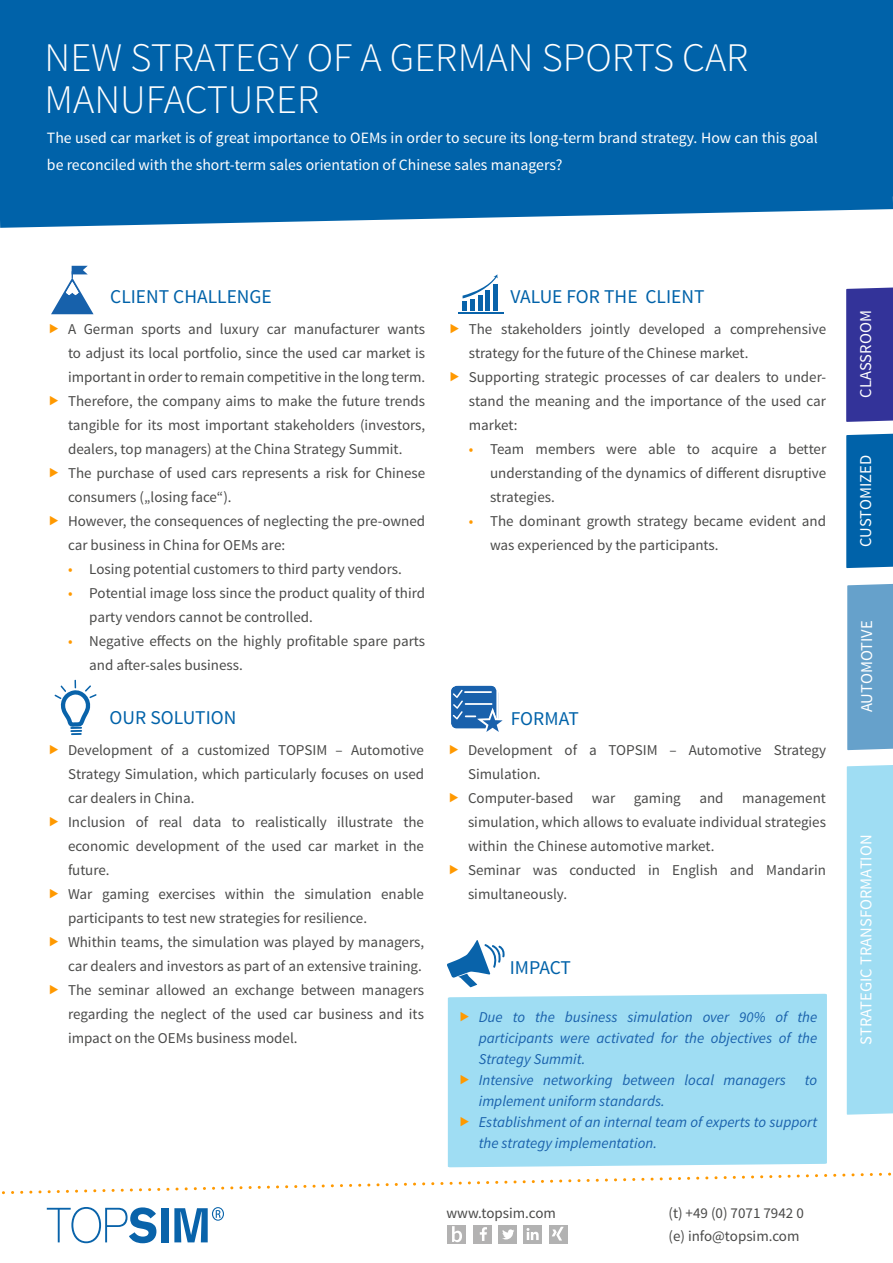
<style>
.page{position:relative;width:893px;height:1263px;background:#fff}
.page>*{position:absolute;margin:0;border:0;box-sizing:border-box;transform-origin:0 0}
.t1{font:300 40.5px/42px "Source Sans Pro";color:#fff}
.t2{font:19.5px "Source Sans Pro";color:#0062a9}
.t3{font:16.5px "Source Sans Pro";color:#fff}
.t4{font:15.75px/27px "Source Sans Pro";color:#fff}
.t5{font:15px/24px "Source Sans Pro";color:#4a4a49}
.t6{font:italic 15px/21px "Source Sans Pro";color:#1961ac}
.s1{color:#f90}
</style>
<div class="page">
<div style="left:0;top:0;width:893px;height:189px;background:#0062a9"></div>
<svg style="left:0;top:189px;width:893px;height:39px"></svg>
<svg style="left:54px;top:679px;width:43px;height:56px"></svg>
<hr style="left:459px;top:312px;width:45px;height:1px;background:#0963aa">
<svg style="left:463px;top:274px;width:35px;height:37px"></svg>
<hr style="left:470px;top:299px;width:4px;height:12px;background:#0963aa">
<hr style="left:478px;top:295px;width:4px;height:16px;background:#0963aa">
<hr style="left:486px;top:290px;width:4px;height:21px;background:#0963aa">
<hr style="left:493px;top:284px;width:4px;height:27px;background:#0963aa">
<svg style="left:51px;top:266px;width:43px;height:48px"></svg>
<div style="left:846px;top:287px;width:47px;height:135px;background:#339"></div>
<div style="left:846px;top:433px;width:47px;height:135px;background:#0062a9"></div>
<div style="left:847px;top:583px;width:46px;height:167px;background:#66a1cb"></div>
<div style="left:847px;top:765px;width:46px;height:350px;background:#9fddf3"></div>
<svg style="left:451px;top:685px;width:52px;height:47px"></svg>
<div style="left:448px;top:994px;width:379px;height:173px;background:#9fddf3"></div>
<svg style="left:447px;top:940px;width:58px;height:47px"></svg>
<svg style="left:2px;top:1172px;width:890px;height:71px"></svg>
<svg style="left:461px;top:1012px;width:8px;height:9px"></svg>
<svg style="left:461px;top:1075px;width:8px;height:9px"></svg>
<svg style="left:461px;top:1117px;width:8px;height:9px"></svg>
<h1 class="t1" style="left:45px;top:37px;width:706px">NEW STRATEGY OF A GERMAN SPORTS CAR<br>MANUFACTURER</h1>
<p class="t4" style="left:47px;top:125px;width:772px">The used car market is of great importance to OEMs in order to secure its long-term brand strategy. How can this goal be reconciled with the short-term sales orientation of Chinese sales managers?</p>
<h2 class="t2" style="left:110px;top:284px;width:163px">CLIENT CHALLENGE</h2>
<h2 class="t2" style="left:510px;top:284px;width:196px">VALUE FOR THE CLIENT</h2>
<p class="t5" style="left:469px;top:317px;width:359px">The stakeholders jointly developed a comprehensive strategy for the future of the Chinese market.<br>Supporting strategic processes of car dealers to under&shy;stand the meaning and the importance of the used car market:</p>
<p class="t5" style="left:490px;top:437px;width:338px;text-align:justify;text-indent:-21px"><span class="s1">•</span> Team members were able to acquire a better understanding of the dynamics of different disruptive strategies.</p>
<p class="t5" style="left:490px;top:509px;width:338px;text-indent:-21px"><span class="s1">•</span> The dominant growth strategy became evident and was experienced by the participants.</p>
<p class="t5" style="left:68px;top:318px;width:359px">A German sports and luxury car manufacturer wants to adjust its local portfolio, since the used car market is important in order to remain competitive in the long term.<br>Therefore, the company aims to make the future trends tangible for its most important stakeholders (investors, dealers, top managers) at the China Strategy Summit.<br>The purchase of used cars represents a risk for Chinese consumers („losing face“).<br>However, the consequences of neglecting the pre-owned car business in China for OEMs are:</p>
<p class="t5" style="left:68px;top:558px;width:335px"><span class="s1">•</span> Losing potential customers to third party vendors.</p>
<p class="t5" style="left:89px;top:582px;width:337px;text-indent:-21px"><span class="s1">•</span> Potential image loss since the product quality of third party vendors cannot be controlled.</p>
<p class="t5" style="left:89px;top:630px;width:337px;text-indent:-21px"><span class="s1">•</span> Negative effects on the highly profitable spare parts and after-sales business.</p>
<h2 class="t2" style="left:110px;top:705px;width:128px">OUR SOLUTION</h2>
<p class="t5" style="left:68px;top:738px;width:358px">Development of a customized TOPSIM – Automotive Strategy Simulation, which particularly focuses on used car dealers in China.<br>Inclusion of real data to realistically illustrate the economic development of the used car market in the future.<br>War gaming exercises within the simulation enable participants to test new strategies for resilience.<br>Whithin teams, the simulation was played by managers, car dealers and investors as part of an extensive training.<br>The seminar allowed an exchange between managers regarding the neglect of the used car business and its impact on the OEMs business model.</p>
<h2 class="t2" style="left:511px;top:706px;width:70px">FORMAT</h2>
<p class="t5" style="left:468px;top:738px;width:360px">Development of a TOPSIM – Automotive Strategy Simulation.<br>Computer-based war gaming and management simulation, which allows to evaluate individual strategies within the Chinese automotive market.<br>Seminar was conducted in English and Mandarin simultaneously.</p>
<h2 class="t2" style="left:510px;top:956px;width:63px">IMPACT</h2>
<p class="t6" style="left:479px;top:1007px;width:340px">Due to the business simulation over 90% of the participants were activated for the objectives of the Strategy Summit.<br>Intensive networking between local managers</p>
<p class="t6" style="left:805px;top:1070px;width:14px">to</p>
<p class="t6" style="left:479px;top:1091px;width:340px">implement uniform standards.<br>Establishment of an internal team of experts to support the strategy implementation.</p>
<p class="t5" style="left:446px;top:1201px;width:111px">www.topsim.com</p>
<p class="t5" style="left:668px;top:1202px;width:137px;line-height:22.5px">(t) +49 (0) 7071 7942 0 (e) info@topsim.com</p>
<p class="t3" style="left:856px;top:398px;width:89px;rotate:-90deg">CLASSROOM</p>
<p class="t3" style="left:855px;top:547px;width:93px;rotate:-90deg">CUSTOMIZED</p>
<p class="t3" style="left:856px;top:712px;width:93px;rotate:-90deg">AUTOMOTIVE</p>
<p class="t3" style="left:856px;top:1045px;width:212px;rotate:-90deg">STRATEGIC TRANSFORMATION</p>
</div>
